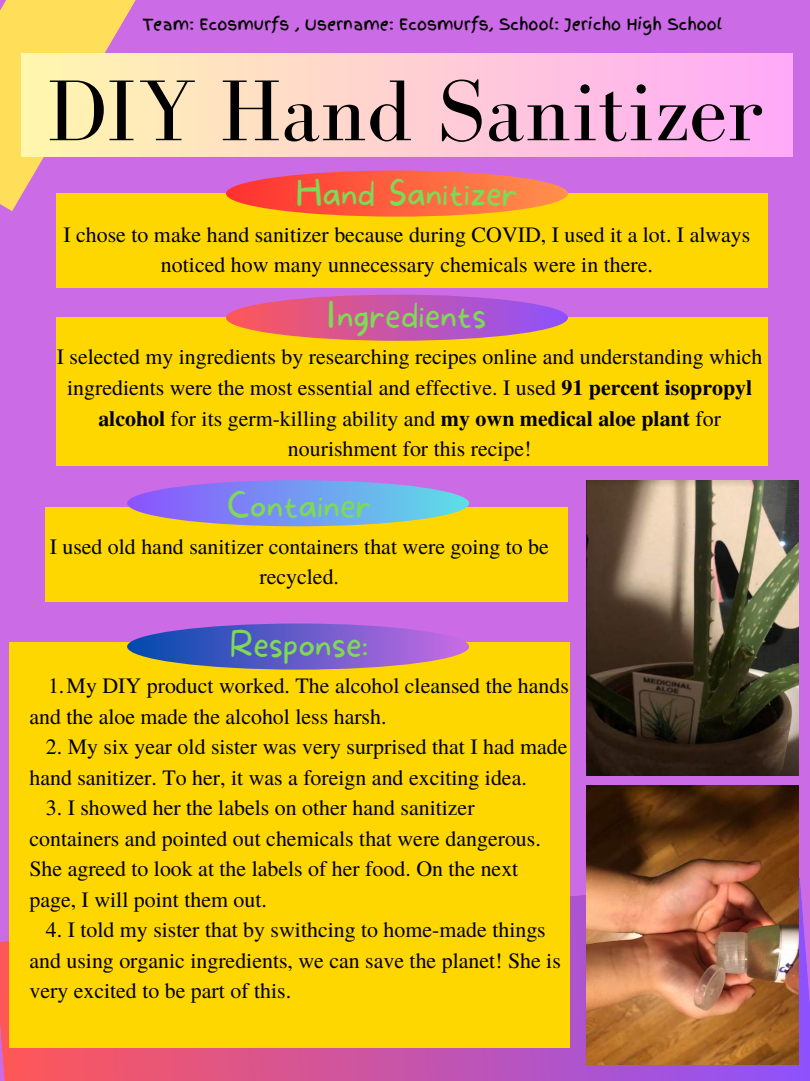
<style>
.page{position:relative;width:810px;height:1081px;background:#fff}
.page>*{position:absolute;margin:0;border:0;box-sizing:border-box;transform-origin:0 0}
.t1{font:88.75px "Bodoni FLF";color:#000}
.t2{font:100 34.38px "More Sugar";color:#7ed957}
.t3{font:21.88px/30.5px "Te X Gyre Termes";color:#000;text-align:center}
.t4{font:15.62px "Finger Paint";color:#000}
.s1{font-weight:700}
</style>
<div class="page">
<div style="left:0;top:0;width:810px;height:1080px;background:#cb6ce6"></div>
<svg style="left:0;top:877px;width:810px;height:203px;background:#c959a3"></svg>
<div style="left:9px;top:642px;width:560px;height:405px;background:#ffd700"></div>
<svg style="left:0;top:0;width:143px;height:211px"></svg>
<img style="left:586px;top:480px;width:212px;height:295px">
<img style="left:586px;top:785px;width:212px;height:279px">
<div style="left:22px;top:54px;width:770px;height:102px;background:linear-gradient(to right,#fff7ad,#ffaaf8)"></div>
<div style="left:56px;top:193px;width:712px;height:95px;background:#ffd700"></div>
<div style="left:226px;top:170px;width:342px;height:46px;background:linear-gradient(to right,#ff3233,#fe8f50);border-radius:50%"></div>
<div style="left:56px;top:317px;width:712px;height:149px;background:#ffd700"></div>
<div style="left:226px;top:294px;width:342px;height:46px;background:linear-gradient(to right,#fd575a,#8f53fc);border-radius:50%"></div>
<div style="left:46px;top:507px;width:522px;height:94px;background:#ffd700"></div>
<div style="left:127px;top:480px;width:342px;height:46px;background:linear-gradient(to right,#8c53ff,#5edee6);border-radius:50%"></div>
<div style="left:127px;top:623px;width:342px;height:46px;background:linear-gradient(to right,#034aae,#c86ce4);border-radius:50%"></div>
<p class="t4" style="left:143px;top:13px;width:581px">Team: Ecosmurfs , Username: Ecosmurfs, School: Jericho High School</p>
<h1 class="t1" style="left:47px;top:63px;width:718px">DIY Hand Sanitizer</h1>
<h2 class="t2" style="left:296px;top:173px;width:223px">Hand Sanitizer</h2>
<p class="t3" style="left:63px;top:218px;width:688px">I chose to make hand sanitizer because during COVID, I used it a lot. I always noticed how many unnecessary chemicals were in there.</p>
<h2 class="t2" style="left:327px;top:295px;width:161px">Ingredients</h2>
<p class="t3" style="left:57px;top:340px;width:707px;line-height:30.8px">I selected my ingredients by researching recipes online and understanding which ingredients were the most essential and effective. I used <span class="s1">91 percent isopropyl alcohol</span> for its germ-killing ability and <span class="s1">my own medical aloe plant</span> for nourishment for this recipe!</p>
<h2 class="t2" style="left:227px;top:485px;width:146px">Container</h2>
<p class="t3" style="left:50px;top:530px;width:501px">I used old hand sanitizer containers that were going to be recycled.</p>
<h2 class="t2" style="left:230px;top:624px;width:140px">Response:</h2>
<p class="t3" style="left:48px;top:669px;width:522px">1.My DIY product worked. The alcohol cleansed the hands</p>
<p class="t3" style="left:29px;top:699px;width:359px">and the aloe made the alcohol less harsh.</p>
<p class="t3" style="left:29px;top:730px;width:540px;text-align:left;text-indent:16px">2. My six year old sister was very surprised that I had made hand sanitizer. To her, it was a foreign and exciting idea.</p>
<p class="t3" style="left:29px;top:791px;width:513px;text-align:left;text-indent:16px">3. I showed her the labels on other hand sanitizer containers and pointed out chemicals that were dangerous.<br>She agreed to look at the labels of her food. On the next page, I will point them out.</p>
<p class="t3" style="left:29px;top:913px;width:533px;text-align:left;text-indent:16px">4. I told my sister that by swithcing to home-made things and using organic ingredients, we can save the planet! She is very excited to be part of this.</p>
</div>
